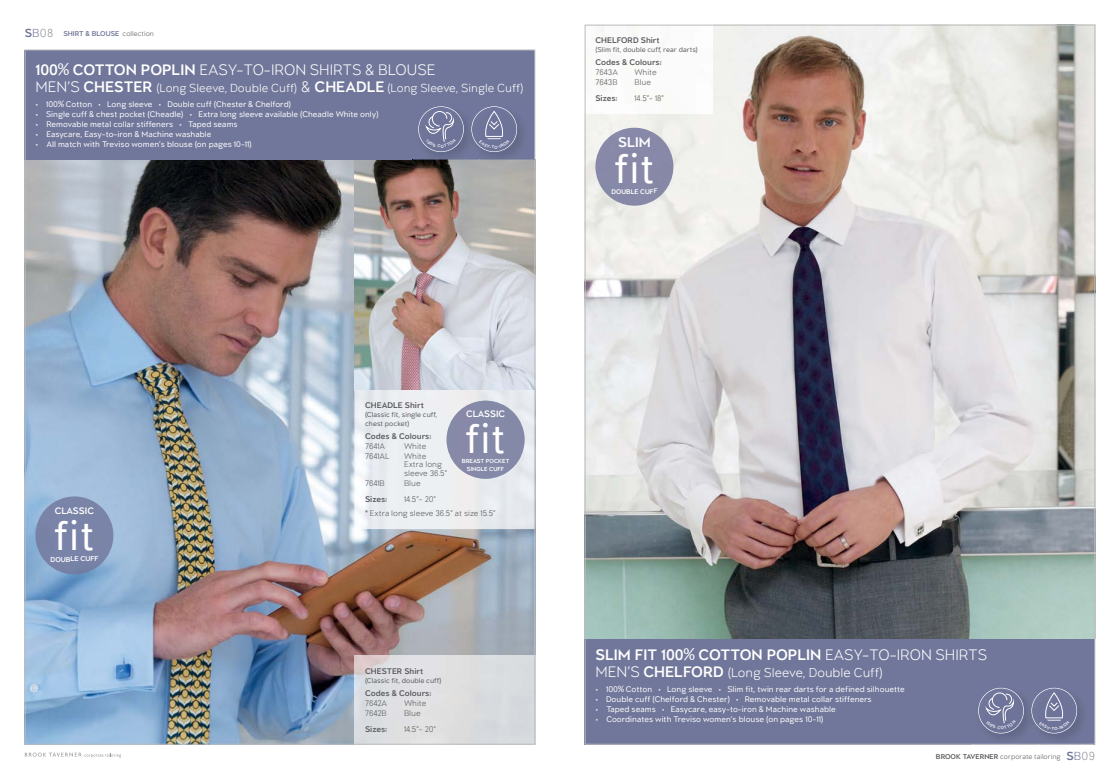
<style>
.page{position:relative;width:1120px;height:780px;background:#fff}
.page>*{position:absolute;margin:0;border:0;box-sizing:border-box;transform-origin:0 0}
.t1{font:45px "Littera Plain";color:#fff}
.t2{font:500 16.25px "Littera Plain";color:#fff}
.t3{font:300 16.25px "Littera Plain";color:#fff}
.t4{font:500 15px "Littera Plain";color:#fff}
.t5{font:300 13.75px "Littera Plain";color:#fff}
.t6{font:300 12.5px "Littera Plain";color:#fff}
.t7{font:500 10px "Littera Plain";color:#fff}
.t8{font:8.75px "Littera Plain";color:#fff}
.t9{font:300 8.75px/8.8px "Littera Plain";color:#58595b}
.t10{font:500 8.75px "Littera Plain";color:#58595b}
.t11{font:7.5px/8.8px "Littera Plain";color:#58595b}
.t12{font:300 7.5px "Littera Plain";color:#58595b}
.t13{font:500 7.5px "Littera Plain";color:#71779a}
.t14{font:500 7.5px "Littera Plain";color:#fff}
.t15{font:500 7.25px "Littera Plain";color:#fff}
.t16{font:500 6.25px/7.5px "Littera Plain";color:#fff;text-align:center}
.s1{font-size:12.5px}
.s2{font-weight:300;font-size:12.5px}
.s3{font-weight:300;font-size:12.5px;color:#939598}
.s4{font-weight:300;color:#58595b}
.s5{font-weight:500}
.s6{font-family:"Lucida Grande";font-weight:400}
.s7{font-size:16.25px}
.s8{font-weight:500;font-size:16.25px}
.s9{font-family:"Lucida Grande"}
.s10{font-weight:300}
.s11{font-weight:500;font-size:12.5px;color:#71779a}
.s12{font-size:12.5px;color:#71779a}
.s13{font-size:12.5px;color:#939598}
</style>
<div class="page">
<svg style="left:25px;top:752px;width:96px;height:5px"></svg>
<img style="left:1039px;top:744px;width:53px;height:1px">
<svg style="left:1026px;top:744px;width:13px;height:1px"></svg>
<img style="left:24px;top:24px;width:1071px;height:720px">
<svg style="left:426px;top:111px;width:30px;height:37px"></svg>
<svg style="left:479px;top:111px;width:30px;height:38px"></svg>
<svg style="left:985px;top:692px;width:31px;height:37px"></svg>
<svg style="left:1039px;top:692px;width:30px;height:38px"></svg>
<p class="t13" style="left:25px;top:31px;width:131px"><span class="s1">S</span><span class="s2">B</span><span class="s3">08</span> SHIRT &amp; BLOUSE <span class="s4">collection</span></p>
<h2 class="t3" style="left:35px;top:64px;width:401px"><span class="s5">100</span><span class="s6">%</span> <span class="s5">COTTON POPLIN</span> EASY-TO-IRON SHIRTS &amp; BLOUSE</h2>
<h3 class="t6" style="left:35px;top:84px;width:489px"><span class="s7">MEN’S</span> <span class="s8">CHESTER</span> (Long Sleeve, Double Cuff) <span class="s7">&amp;</span> <span class="s8">CHEADLE</span> (Long Sleeve, Single Cuff)</h3>
<p class="t8" style="left:35px;top:101px;width:257px">• 100<span class="s9">%</span> Cotton • Long sleeve • Double cuff (Chester &amp; Chelford)</p>
<p class="t8" style="left:35px;top:111px;width:345px">• Single cuff &amp; chest pocket (Cheadle) • Extra long sleeve available (Cheadle White only)</p>
<p class="t8" style="left:35px;top:121px;width:204px">• Removable metal collar stiffeners • Taped seams</p>
<p class="t8" style="left:35px;top:131px;width:177px">• Easycare, Easy-to-iron &amp; Machine washable</p>
<p class="t8" style="left:35px;top:141px;width:218px">• All match with Treviso women’s blouse (on pages 10-11)</p>
<p class="t10" style="left:595px;top:37px;width:66px">CHELFORD Shirt</p>
<p class="t11" style="left:595px;top:46px;width:104px">(Slim fit, double cuff, rear darts)</p>
<p class="t10" style="left:595px;top:59px;width:68px">Codes &amp; Colours:</p>
<p class="t9" style="left:595px;top:68px;width:24px">7643A</p>
<p class="t9" style="left:634px;top:68px;width:24px">White</p>
<p class="t9" style="left:595px;top:78px;width:24px">7643B</p>
<p class="t9" style="left:634px;top:78px;width:18px">Blue</p>
<p class="t10" style="left:595px;top:95px;width:24px">Sizes:</p>
<p class="t9" style="left:634px;top:95px;width:31px">14.5”- 18”</p>
<h3 class="t4" style="left:618px;top:137px;width:34px">SLIM</h3>
<h1 class="t1" style="left:614px;top:154px;width:43px">fit</h1>
<p class="t15" style="left:611px;top:189px;width:48px">DOUBLE CUFF</p>
<p class="t7" style="left:55px;top:507px;width:41px">CLASSIC</p>
<h1 class="t1" style="left:54px;top:521px;width:43px">fit</h1>
<p class="t14" style="left:50px;top:556px;width:50px">DOUBLE CUFF</p>
<p class="t10" style="left:365px;top:402px;width:60px">CHEADLE Shirt</p>
<p class="t11" style="left:365px;top:411px;width:73px">(Classic fit, single cuff, chest pocket)</p>
<p class="t10" style="left:365px;top:433px;width:68px">Codes &amp; Colours:</p>
<p class="t9" style="left:365px;top:442px;width:22px">7641A</p>
<p class="t9" style="left:404px;top:442px;width:24px">White</p>
<p class="t9" style="left:365px;top:452px;width:26px">7641AL</p>
<p class="t9" style="left:404px;top:452px;width:45px">White<br>Extra long sleeve 36.5”</p>
<p class="t9" style="left:365px;top:480px;width:21px">7641B</p>
<p class="t9" style="left:404px;top:480px;width:18px">Blue</p>
<p class="t10" style="left:365px;top:496px;width:24px">Sizes:</p>
<p class="t7" style="left:466px;top:410px;width:41px">CLASSIC</p>
<h1 class="t1" style="left:465px;top:424px;width:43px">fit</h1>
<p class="t16" style="left:462px;top:458px;width:49px">BREAST POCKET<br>SINGLE CUFF</p>
<p class="t9" style="left:365px;top:493px;width:132px;line-height:13.8px;text-indent:39px">14.5”- 20”<br>* Extra long sleeve 36.5” at size 15.5”</p>
<p class="t10" style="left:365px;top:668px;width:60px">CHESTER Shirt</p>
<p class="t11" style="left:365px;top:677px;width:78px">(Classic fit, double cuff)</p>
<p class="t10" style="left:365px;top:690px;width:68px">Codes &amp; Colours:</p>
<p class="t9" style="left:365px;top:699px;width:24px">7642A</p>
<p class="t9" style="left:404px;top:699px;width:24px">White</p>
<p class="t9" style="left:365px;top:709px;width:23px">7642B</p>
<p class="t9" style="left:404px;top:709px;width:18px">Blue</p>
<p class="t10" style="left:365px;top:726px;width:24px">Sizes:</p>
<p class="t9" style="left:404px;top:725px;width:34px">14.5”- 20”</p>
<h2 class="t2" style="left:595px;top:649px;width:393px">SLIM FIT 100<span class="s6">%</span> COTTON POPLIN <span class="s10">EASY-TO-IRON SHIRTS</span></h2>
<h3 class="t5" style="left:595px;top:668px;width:289px"><span class="s7">MEN’S</span> <span class="s8">CHELFORD</span> (Long Sleeve, Double Cuff)</h3>
<p class="t8" style="left:595px;top:686px;width:311px">• 100<span class="s9">%</span> Cotton • Long sleeve • Slim fit, twin rear darts for a defined silhouette</p>
<p class="t8" style="left:595px;top:696px;width:278px">• Double cuff (Chelford &amp; Chester) • Removable metal collar stiffeners</p>
<p class="t8" style="left:595px;top:706px;width:242px">• Taped seams • Easycare, easy-to-iron &amp; Machine washable</p>
<p class="t8" style="left:595px;top:716px;width:229px">• Coordinates with Treviso women’s blouse (on pages 10-11)</p>
<p class="t12" style="left:936px;top:754px;width:161px"><span class="s5">BROOK TAVERNER</span> corporate tailoring <span class="s11">S</span><span class="s12">B</span><span class="s13">09</span></p>
</div>
